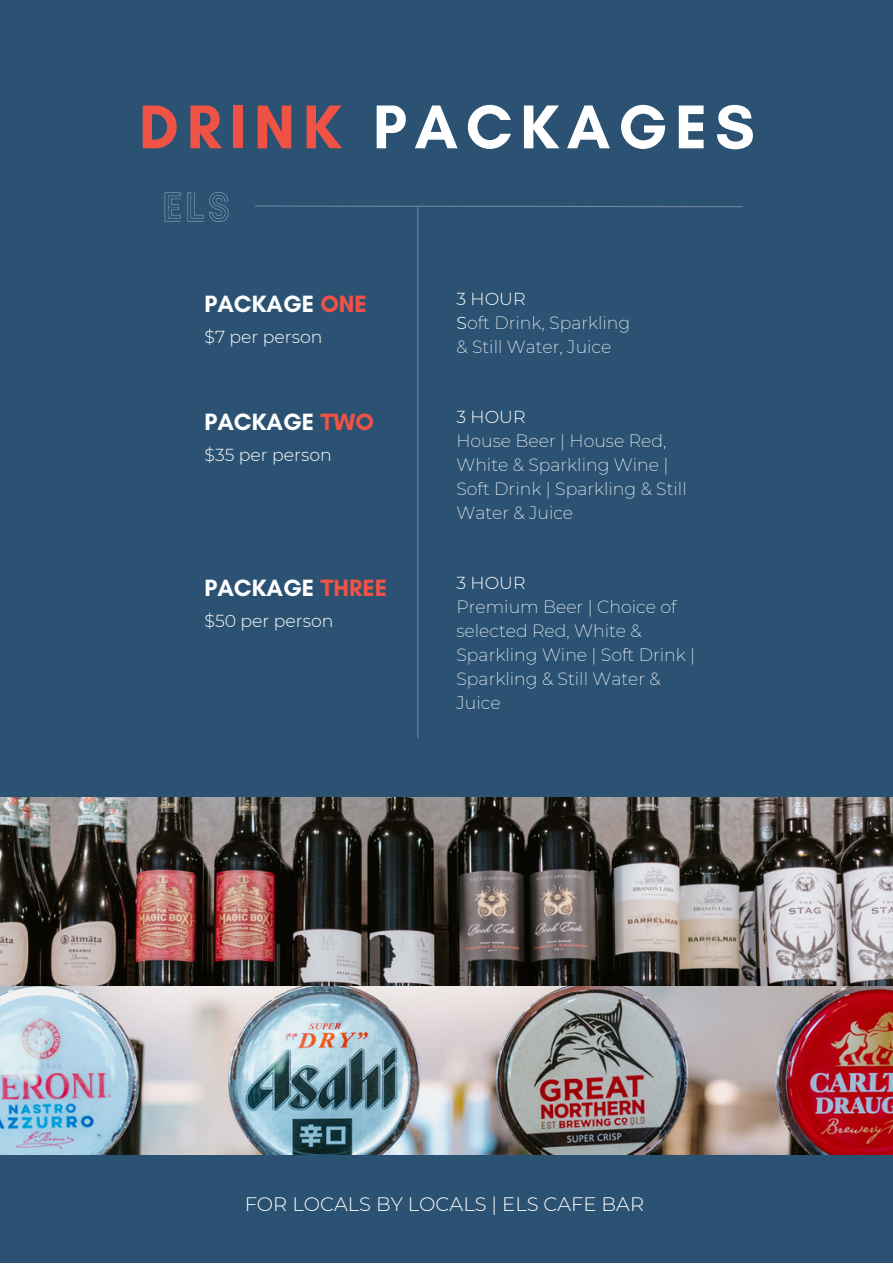
<style>
.page{position:relative;width:893px;height:1264px;background:#fff}
.page>*{position:absolute;margin:0;border:0;box-sizing:border-box;transform-origin:0 0}
.t1{font:700 63px "Glacial Indifference";letter-spacing:.125em;color:#fff}
.t2{font:700 24px "Glacial Indifference";color:#fff}
.t3{font:300 19.5px "Montserrat";color:#fff}
.t4{font:200 17.4px/24px "Montserrat";color:#fff}
.t5{font:300 17.4px "Montserrat";color:#fff}
.s1{color:#ef5346}
.s2{font-weight:300}
</style>
<div class="page">
<div style="left:0;top:0;width:892px;height:1262px;background:#2b5272"></div>
<hr style="left:417px;top:207px;width:1px;height:531px;background:#6f85a2">
<svg style="left:255px;top:205px;width:488px;height:3px"></svg>
<img style="left:164px;top:192px;width:65px;height:30px">
<img style="left:0;top:797px;width:892px;height:357px">
<p class="t1" style="left:139px;top:88px;width:617px"><span class="s1">DRINK</span> PACKAGES</p>
<p class="t2" style="left:204px;top:289px;width:164px">PACKAGE <span class="s1">ONE</span></p>
<p class="t5" style="left:456px;top:288px;width:70px">3 HOUR</p>
<p class="t4" style="left:456px;top:311px;width:175px"><span class="s2">S</span>oft Drink, Sparkling</p>
<p class="t4" style="left:456px;top:335px;width:156px">&amp; Still Water, Juice</p>
<p class="t5" style="left:204px;top:326px;width:119px">$7 per person</p>
<p class="t2" style="left:204px;top:407px;width:171px">PACKAGE <span class="s1">TWO</span></p>
<p class="t5" style="left:456px;top:406px;width:70px">3 HOUR</p>
<p class="t4" style="left:456px;top:428px;width:232px">House Beer | House Red,<br>White &amp; Sparkling Wine |<br>Soft Drink | Sparkling &amp; Still<br>Water &amp; Juice</p>
<p class="t5" style="left:204px;top:444px;width:129px">$35 per person</p>
<p class="t2" style="left:204px;top:573px;width:184px">PACKAGE <span class="s1">THREE</span></p>
<p class="t5" style="left:456px;top:572px;width:70px">3 HOUR</p>
<p class="t4" style="left:456px;top:594px;width:240px">Premium Beer | Choice of selected Red, White &amp;<br>Sparkling Wine | Soft Drink |<br>Sparkling &amp; Still Water &amp;<br>Juice</p>
<p class="t5" style="left:204px;top:610px;width:130px">$50 per person</p>
<p class="t3" style="left:245px;top:1191px;width:401px">FOR LOCALS BY LOCALS | ELS CAFE BAR</p>
</div>
